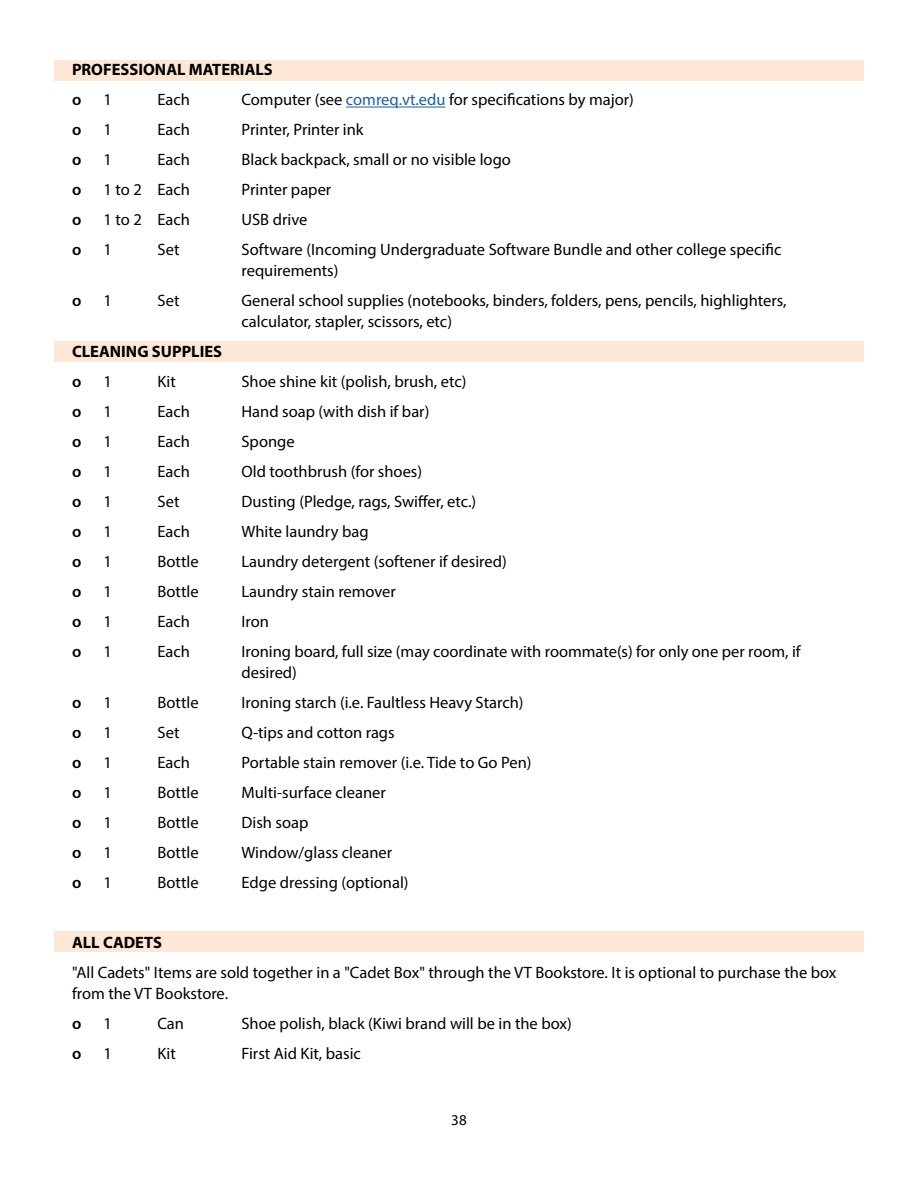
<style>
.page{position:relative;width:918px;height:1188px;background:#fff}
.page>*{position:absolute;margin:0;border:0;box-sizing:border-box;transform-origin:0 0}
.t1{font:16.5px/21px "Myriad Pro";color:#000}
.t2{font:700 16.5px "Myriad Pro";color:#000}
.t3{font:600 16.5px "Myriad Pro";color:#000}
.t4{font:15px "Myriad Pro";color:#000}
.s1{color:#215e9e}
</style>
<div class="page">
<div style="left:54px;top:60px;width:810px;height:21px;background:#fee7d6"></div>
<div style="left:54px;top:341px;width:810px;height:20px;background:#fee7d6"></div>
<div style="left:54px;top:932px;width:810px;height:20px;background:#fee7d6"></div>
<hr style="left:346px;top:107px;width:100px;height:1px;background:#215e9e">
<p class="t2" style="left:72px;top:59px;width:202px">PROFESSIONAL MATERIALS</p>
<p class="t3" style="left:72px;top:89px;width:11px">o</p>
<p class="t1" style="left:103px;top:89px;width:10px">1</p>
<p class="t1" style="left:158px;top:89px;width:34px">Each</p>
<p class="t1" style="left:242px;top:89px;width:394px">Computer (see <span class="s1">comreq.vt.edu</span> for specifications by major)</p>
<p class="t3" style="left:72px;top:119px;width:11px">o</p>
<p class="t1" style="left:103px;top:119px;width:10px">1</p>
<p class="t1" style="left:158px;top:119px;width:34px">Each</p>
<p class="t1" style="left:242px;top:119px;width:124px">Printer, Printer ink</p>
<p class="t3" style="left:72px;top:149px;width:11px">o</p>
<p class="t1" style="left:103px;top:149px;width:10px">1</p>
<p class="t1" style="left:158px;top:149px;width:34px">Each</p>
<p class="t1" style="left:242px;top:149px;width:271px">Black backpack, small or no visible logo</p>
<p class="t3" style="left:72px;top:179px;width:11px">o</p>
<p class="t1" style="left:103px;top:179px;width:88px">1 to 2 Each</p>
<p class="t1" style="left:242px;top:179px;width:91px">Printer paper</p>
<p class="t3" style="left:72px;top:209px;width:11px">o</p>
<p class="t1" style="left:103px;top:209px;width:88px">1 to 2 Each</p>
<p class="t1" style="left:242px;top:209px;width:67px">USB drive</p>
<p class="t3" style="left:72px;top:239px;width:11px">o</p>
<p class="t1" style="left:103px;top:239px;width:10px">1</p>
<p class="t1" style="left:158px;top:239px;width:23px">Set</p>
<p class="t1" style="left:242px;top:239px;width:541px">Software (Incoming Undergraduate Software Bundle and other college specific requirements)</p>
<p class="t3" style="left:72px;top:290px;width:11px">o</p>
<p class="t1" style="left:103px;top:290px;width:10px">1</p>
<p class="t1" style="left:158px;top:290px;width:23px">Set</p>
<p class="t1" style="left:242px;top:290px;width:547px">General school supplies (notebooks, binders, folders, pens, pencils, highlighters, calculator, stapler, scissors, etc)</p>
<p class="t2" style="left:72px;top:341px;width:152px">CLEANING SUPPLIES</p>
<p class="t3" style="left:72px;top:371px;width:11px">o</p>
<p class="t1" style="left:103px;top:371px;width:10px">1</p>
<p class="t1" style="left:158px;top:371px;width:20px">Kit</p>
<p class="t1" style="left:242px;top:371px;width:227px">Shoe shine kit (polish, brush, etc)</p>
<p class="t3" style="left:72px;top:401px;width:11px">o</p>
<p class="t1" style="left:103px;top:401px;width:10px">1</p>
<p class="t1" style="left:158px;top:401px;width:34px">Each</p>
<p class="t1" style="left:242px;top:401px;width:189px">Hand soap (with dish if bar)</p>
<p class="t3" style="left:72px;top:431px;width:11px">o</p>
<p class="t1" style="left:103px;top:431px;width:10px">1</p>
<p class="t1" style="left:158px;top:431px;width:34px">Each</p>
<p class="t1" style="left:242px;top:431px;width:55px">Sponge</p>
<p class="t3" style="left:72px;top:461px;width:11px">o</p>
<p class="t1" style="left:103px;top:461px;width:10px">1</p>
<p class="t1" style="left:158px;top:461px;width:34px">Each</p>
<p class="t1" style="left:242px;top:461px;width:182px">Old toothbrush (for shoes)</p>
<p class="t3" style="left:72px;top:491px;width:11px">o</p>
<p class="t1" style="left:103px;top:491px;width:10px">1</p>
<p class="t1" style="left:158px;top:491px;width:23px">Set</p>
<p class="t1" style="left:242px;top:491px;width:236px">Dusting (Pledge, rags, Swiffer, etc.)</p>
<p class="t3" style="left:72px;top:521px;width:11px">o</p>
<p class="t1" style="left:103px;top:521px;width:10px">1</p>
<p class="t1" style="left:158px;top:521px;width:34px">Each</p>
<p class="t1" style="left:242px;top:521px;width:129px">White laundry bag</p>
<p class="t3" style="left:72px;top:551px;width:11px">o</p>
<p class="t1" style="left:103px;top:551px;width:10px">1</p>
<p class="t1" style="left:158px;top:551px;width:43px">Bottle</p>
<p class="t1" style="left:242px;top:551px;width:267px">Laundry detergent (softener if desired)</p>
<p class="t3" style="left:72px;top:581px;width:11px">o</p>
<p class="t1" style="left:103px;top:581px;width:10px">1</p>
<p class="t1" style="left:158px;top:581px;width:43px">Bottle</p>
<p class="t1" style="left:242px;top:581px;width:156px">Laundry stain remover</p>
<p class="t3" style="left:72px;top:611px;width:11px">o</p>
<p class="t1" style="left:103px;top:611px;width:10px">1</p>
<p class="t1" style="left:158px;top:611px;width:34px">Each</p>
<p class="t1" style="left:242px;top:611px;width:29px">Iron</p>
<p class="t3" style="left:72px;top:641px;width:11px">o</p>
<p class="t1" style="left:103px;top:641px;width:10px">1</p>
<p class="t1" style="left:158px;top:641px;width:34px">Each</p>
<p class="t1" style="left:242px;top:641px;width:561px">Ironing board, full size (may coordinate with roommate(s) for only one per room, if desired)</p>
<p class="t3" style="left:72px;top:692px;width:11px">o</p>
<p class="t1" style="left:103px;top:692px;width:10px">1</p>
<p class="t1" style="left:158px;top:692px;width:43px">Bottle</p>
<p class="t1" style="left:242px;top:692px;width:284px">Ironing starch (i.e. Faultless Heavy Starch)</p>
<p class="t3" style="left:72px;top:722px;width:11px">o</p>
<p class="t1" style="left:103px;top:722px;width:10px">1</p>
<p class="t1" style="left:158px;top:722px;width:23px">Set</p>
<p class="t1" style="left:242px;top:722px;width:155px">Q-tips and cotton rags</p>
<p class="t3" style="left:72px;top:752px;width:11px">o</p>
<p class="t1" style="left:103px;top:752px;width:10px">1</p>
<p class="t1" style="left:158px;top:752px;width:34px">Each</p>
<p class="t1" style="left:242px;top:752px;width:292px">Portable stain remover (i.e. Tide to Go Pen)</p>
<p class="t3" style="left:72px;top:782px;width:11px">o</p>
<p class="t1" style="left:103px;top:782px;width:10px">1</p>
<p class="t1" style="left:158px;top:782px;width:43px">Bottle</p>
<p class="t1" style="left:242px;top:782px;width:146px">Multi-surface cleaner</p>
<p class="t3" style="left:72px;top:812px;width:11px">o</p>
<p class="t1" style="left:103px;top:812px;width:10px">1</p>
<p class="t1" style="left:158px;top:812px;width:43px">Bottle</p>
<p class="t1" style="left:242px;top:812px;width:68px">Dish soap</p>
<p class="t3" style="left:72px;top:842px;width:11px">o</p>
<p class="t1" style="left:103px;top:842px;width:10px">1</p>
<p class="t1" style="left:158px;top:842px;width:43px">Bottle</p>
<p class="t1" style="left:242px;top:842px;width:152px">Window/glass cleaner</p>
<p class="t3" style="left:72px;top:872px;width:11px">o</p>
<p class="t1" style="left:103px;top:872px;width:10px">1</p>
<p class="t1" style="left:158px;top:872px;width:43px">Bottle</p>
<p class="t1" style="left:242px;top:872px;width:169px">Edge dressing (optional)</p>
<p class="t2" style="left:72px;top:932px;width:92px">ALL CADETS</p>
<p class="t1" style="left:72px;top:962px;width:766px">"All Cadets" Items are sold together in a "Cadet Box" through the VT Bookstore. It is optional to purchase the box from the VT Bookstore.</p>
<p class="t3" style="left:72px;top:1013px;width:11px">o</p>
<p class="t1" style="left:103px;top:1013px;width:10px">1</p>
<p class="t1" style="left:158px;top:1013px;width:28px">Can</p>
<p class="t1" style="left:242px;top:1013px;width:332px">Shoe polish, black (Kiwi brand will be in the box)</p>
<p class="t3" style="left:72px;top:1043px;width:11px">o</p>
<p class="t1" style="left:103px;top:1043px;width:10px">1</p>
<p class="t1" style="left:158px;top:1043px;width:20px">Kit</p>
<p class="t1" style="left:242px;top:1043px;width:121px">First Aid Kit, basic</p>
<p class="t4" style="left:451px;top:1111px;width:17px">38</p>
</div>
